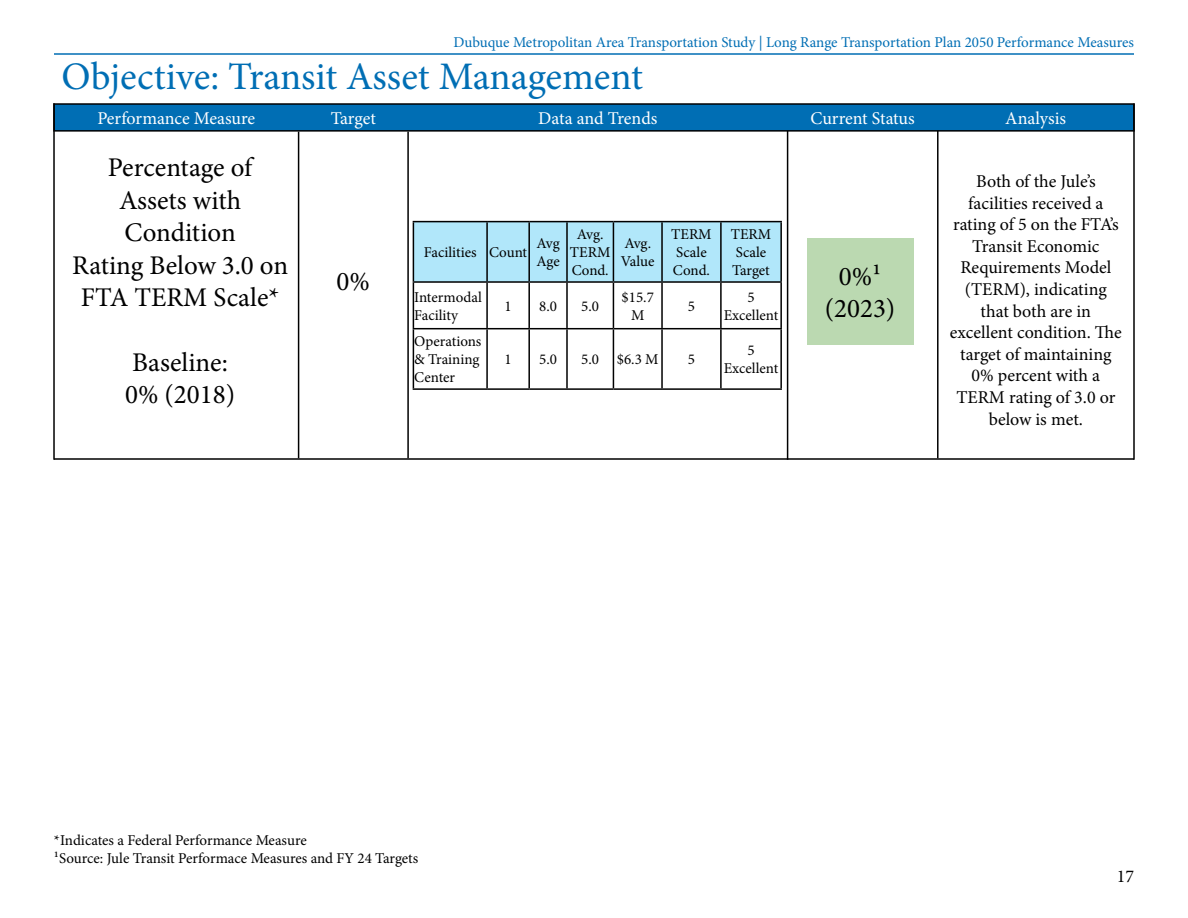
<style>
.page{position:relative;width:1188px;height:918px;background:#fff}
.page>*{position:absolute;margin:0;border:0;box-sizing:border-box;transform-origin:0 0}
.t1{font:39px "Minion Pro";letter-spacing:-.005em;color:#006eb4}
.t2{font:27px/32.4px "Minion Pro";color:#000;text-align:center}
.t3{font:18px/21.6px "Minion Pro";color:#000;text-align:center}
.t4{font:18px "Minion Pro";letter-spacing:-.005em;color:#fff}
.t5{font:15px/18px "Minion Pro";color:#000}
.t6{font:15px "Minion Pro";letter-spacing:-.005em;color:#006eb4}
</style>
<div class="page">
<hr style="left:787px;top:131px;width:1px;height:329px;background:#000">
<div style="left:54px;top:104px;width:1080px;height:27px;background:#006eb4"></div>
<div style="left:53px;top:103px;width:1082px;height:29px;border:2px solid #000"></div>
<hr style="left:298px;top:132px;width:1px;height:326px;background:#000">
<hr style="left:407px;top:132px;width:2px;height:326px;background:#000">
<hr style="left:937px;top:131px;width:2px;height:327px;background:#000">
<hr style="left:53px;top:103px;width:2px;height:357px;background:#000">
<hr style="left:1133px;top:103px;width:2px;height:357px;background:#000">
<hr style="left:54px;top:458px;width:1080px;height:2px;background:#000">
<hr style="left:54px;top:53px;width:1080px;height:2px;background:#006eb4">
<div style="left:414px;top:222px;width:366px;height:59px;background:#b1e7fa"></div>
<hr style="left:413px;top:221px;width:74px;height:1px;background:#000">
<hr style="left:413px;top:222px;width:1px;height:59px;background:#000">
<hr style="left:487px;top:221px;width:42px;height:1px;background:#000">
<hr style="left:486px;top:222px;width:2px;height:59px;background:#000">
<hr style="left:529px;top:221px;width:38px;height:1px;background:#000">
<hr style="left:528px;top:222px;width:2px;height:59px;background:#000">
<hr style="left:567px;top:221px;width:46px;height:1px;background:#000">
<hr style="left:566px;top:222px;width:2px;height:59px;background:#000">
<hr style="left:613px;top:221px;width:49px;height:1px;background:#000">
<hr style="left:613px;top:222px;width:1px;height:59px;background:#000">
<hr style="left:662px;top:221px;width:59px;height:1px;background:#000">
<hr style="left:661px;top:222px;width:2px;height:59px;background:#000">
<hr style="left:721px;top:221px;width:61px;height:1px;background:#000">
<hr style="left:720px;top:222px;width:2px;height:59px;background:#000">
<hr style="left:780px;top:222px;width:2px;height:59px;background:#000">
<hr style="left:413px;top:281px;width:74px;height:2px;background:#000">
<hr style="left:413px;top:283px;width:1px;height:45px;background:#000">
<hr style="left:487px;top:281px;width:42px;height:2px;background:#000">
<hr style="left:486px;top:283px;width:2px;height:45px;background:#000">
<hr style="left:529px;top:281px;width:38px;height:2px;background:#000">
<hr style="left:528px;top:283px;width:2px;height:45px;background:#000">
<hr style="left:567px;top:281px;width:46px;height:2px;background:#000">
<hr style="left:566px;top:283px;width:2px;height:45px;background:#000">
<hr style="left:613px;top:281px;width:49px;height:2px;background:#000">
<hr style="left:613px;top:283px;width:1px;height:45px;background:#000">
<hr style="left:662px;top:281px;width:59px;height:2px;background:#000">
<hr style="left:661px;top:283px;width:2px;height:45px;background:#000">
<hr style="left:721px;top:281px;width:61px;height:2px;background:#000">
<hr style="left:720px;top:283px;width:2px;height:45px;background:#000">
<hr style="left:780px;top:283px;width:2px;height:45px;background:#000">
<hr style="left:413px;top:328px;width:74px;height:1px;background:#000">
<hr style="left:413px;top:329px;width:1px;height:59px;background:#000">
<hr style="left:487px;top:328px;width:42px;height:1px;background:#000">
<hr style="left:486px;top:329px;width:2px;height:59px;background:#000">
<hr style="left:529px;top:328px;width:38px;height:1px;background:#000">
<hr style="left:528px;top:329px;width:2px;height:59px;background:#000">
<hr style="left:567px;top:328px;width:46px;height:1px;background:#000">
<hr style="left:566px;top:329px;width:2px;height:59px;background:#000">
<hr style="left:613px;top:328px;width:49px;height:1px;background:#000">
<hr style="left:613px;top:329px;width:1px;height:59px;background:#000">
<hr style="left:662px;top:328px;width:59px;height:1px;background:#000">
<hr style="left:661px;top:329px;width:2px;height:59px;background:#000">
<hr style="left:721px;top:328px;width:61px;height:1px;background:#000">
<hr style="left:720px;top:329px;width:2px;height:59px;background:#000">
<hr style="left:780px;top:329px;width:2px;height:59px;background:#000">
<hr style="left:413px;top:388px;width:74px;height:2px;background:#000">
<hr style="left:487px;top:388px;width:42px;height:2px;background:#000">
<hr style="left:529px;top:388px;width:38px;height:2px;background:#000">
<hr style="left:567px;top:388px;width:46px;height:2px;background:#000">
<hr style="left:613px;top:388px;width:49px;height:2px;background:#000">
<hr style="left:662px;top:388px;width:59px;height:2px;background:#000">
<hr style="left:721px;top:388px;width:61px;height:2px;background:#000">
<div style="left:807px;top:238px;width:106px;height:106px;background:#bbd9b1"></div>
<p class="t6" style="left:453px;top:32px;width:682px">Dubuque Metropolitan Area Transportation Study | Long Range Transportation Plan 2050 Performance Measures</p>
<h1 class="t1" style="left:62px;top:51px;width:583px">Objective: Transit Asset Management</h1>
<p class="t4" style="left:97px;top:106px;width:159px">Performance Measure</p>
<p class="t4" style="left:331px;top:106px;width:47px">Target</p>
<p class="t4" style="left:538px;top:106px;width:121px">Data and Trends</p>
<p class="t4" style="left:811px;top:106px;width:106px">Current Status</p>
<p class="t4" style="left:1005px;top:106px;width:62px">Analysis</p>
<h2 class="t2" style="left:72px;top:152px;width:218px">Percentage of<br>Assets with<br>Condition<br>Rating Below 3.0 on<br>FTA TERM Scale*</h2>
<p class="t3" style="left:950px;top:171px;width:173px">Both of the Jule’s facilities received a rating of 5 on the FTA’s<br>Transit Economic<br>Requirements Model (TERM), indicating that both are in excellent condition. The target of maintaining<br>0% percent with a<br>TERM rating of 3.0 or below is met.</p>
<p class="t5" style="left:424px;top:244px;width:105px">Facilities Count</p>
<p class="t5" style="left:536px;top:235px;width:25px">Avg<br>Age</p>
<p class="t5" style="left:570px;top:226px;width:42px;text-align:center">Avg.<br>TERM<br>Cond.</p>
<p class="t5" style="left:621px;top:235px;width:35px">Avg.<br>Value</p>
<p class="t5" style="left:671px;top:226px;width:42px">TERM<br>Scale<br>Cond.</p>
<p class="t5" style="left:731px;top:226px;width:42px">TERM<br>Scale<br>Target</p>
<p class="t5" style="left:414px;top:288px;width:69px">Intermodal<br>Facility</p>
<p class="t5" style="left:505px;top:297px;width:9px">1</p>
<p class="t5" style="left:539px;top:297px;width:19px">8.0</p>
<p class="t5" style="left:581px;top:297px;width:19px">5.0</p>
<p class="t5" style="left:622px;top:288px;width:34px;text-align:center">$15.7<br>M</p>
<p class="t5" style="left:688px;top:297px;width:9px">5</p>
<p class="t5" style="left:724px;top:288px;width:56px;text-align:center">5<br>Excellent</p>
<p class="t5" style="left:414px;top:333px;width:69px;text-align:justify">Operations &amp; Training Center</p>
<h2 class="t2" style="left:825px;top:260px;width:72px">0%1 (2023)</h2>
<h2 class="t2" style="left:337px;top:265px;width:35px">0%</h2>
<p class="t5" style="left:505px;top:351px;width:9px">1</p>
<p class="t5" style="left:539px;top:351px;width:19px">5.0</p>
<p class="t5" style="left:581px;top:351px;width:79px">5.0 $6.3 M</p>
<p class="t5" style="left:688px;top:351px;width:9px">5</p>
<p class="t5" style="left:724px;top:342px;width:56px;text-align:center">5<br>Excellent</p>
<h2 class="t2" style="left:125px;top:346px;width:112px;text-align:left">Baseline:<br>0% (2018)</h2>
<p class="t5" style="left:54px;top:831px;width:366px">*Indicates a Federal Performance Measure<br>1Source: Jule Transit Performace Measures and FY 24 Targets</p>
<p class="t3" style="left:1117px;top:866px;width:19px">17</p>
</div>
